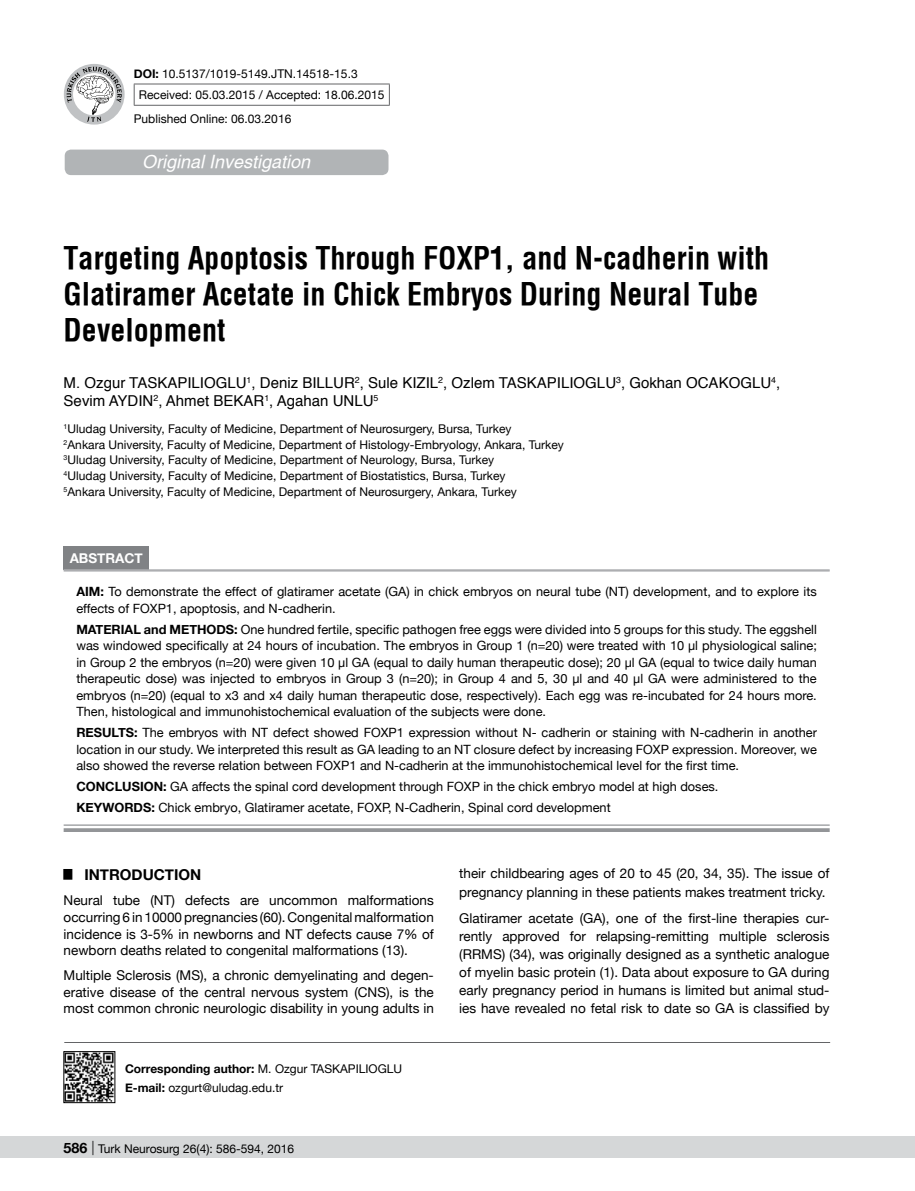
<style>
.page{position:relative;width:915px;height:1191px;background:#fff}
.page>*{position:absolute;margin:0;border:0;box-sizing:border-box;transform-origin:0 0}
.t1{font:700 30px/36px "Helvetica Condens";color:#000}
.t2{font:italic 500 18px "Helvetica";color:#fff}
.t3{font:15px/18px "Helvetica";color:#000}
.t4{font:700 15px "Helvetica Neue";color:#000}
.t5{font:13.5px/18px "Helvetica Neue";color:#000;text-align:justify}
.t6{font:700 13.5px "Helvetica Neue";color:#fff}
.t7{font:12.75px/16.5px "Helvetica Neue";color:#000;text-align:justify}
.t8{font:700 12.75px "Helvetica Neue";color:#000}
.t9{font:12px/15.8px "Helvetica Neue";color:#000}
.s1{font-weight:700}
.s2{font-weight:700;font-size:14.25px}
.s3{font-weight:300;font-size:14.25px}
</style>
<div class="page">
<div style="left:0;top:1136px;width:914px;height:22px;background:#d5d7d8"></div>
<div style="left:65px;top:150px;width:323px;height:25px;background:#b1b4b6;border-radius:6px"></div>
<hr style="left:64px;top:1042px;width:765px;height:1px;background:#636466">
<hr style="left:134px;top:84px;width:255px;height:1px;background:#636466">
<svg style="left:134px;top:84px;width:1px;height:21px"></svg>
<svg style="left:389px;top:84px;width:1px;height:21px"></svg>
<hr style="left:134px;top:105px;width:255px;height:1px;background:#636466">
<div style="left:64px;top:64px;width:60px;height:61px;background:#c0c2c4;border-radius:50%"></div>
<svg style="left:67px;top:67px;width:55px;height:55px"></svg>
<img style="left:66px;top:1053px;width:47px;height:47px">
<div style="left:64px;top:1051px;width:51px;height:51px;border:1px solid #000"></div>
<div style="left:64px;top:546px;width:85px;height:23px;background:#808285"></div>
<svg style="left:64px;top:825px;width:765px;height:1px"></svg>
<hr style="left:64px;top:569px;width:765px;height:1px;background:#939598">
<hr style="left:64px;top:570px;width:765px;height:1px;background:#939598">
<hr style="left:64px;top:824px;width:765px;height:1px;background:#939598">
<svg style="left:64px;top:828px;width:765px;height:4px;background:#999b9e"></svg>
<p class="t9" style="left:139px;top:63px;width:247px;line-height:21.9px;text-indent:-5px"><span class="s1">DOI:</span> 10.5137/1019-5149.JTN.14518-15.3<br>Received: 05.03.2015 / Accepted: 18.06.2015</p>
<p class="t9" style="left:134px;top:111px;width:159px">Published Online: 06.03.2016</p>
<h2 class="t2" style="left:142px;top:151px;width:170px">Original Investigation</h2>
<h1 class="t1" style="left:64px;top:240px;width:706px">Targeting Apoptosis Through Foxp1, and N-cadherin with<br>Glatiramer Acetate in Chick Embryos During Neural Tube<br>Development</h1>
<p class="t3" style="left:64px;top:374px;width:717px">M. Ozgur TASKAPILIOGLU<sup>1</sup>, Deniz BILLUR<sup>2</sup>, Sule KIZIL<sup>2</sup>, Ozlem TASKAPILIOGLU<sup>3</sup>, Gokhan OCAKOGLU<sup>4</sup>,<br>Sevim AYDIN<sup>2</sup>, Ahmet BEKAR<sup>1</sup>, Agahan UNLU<sup>5</sup></p>
<p class="t9" style="left:64px;top:421px;width:501px"><sup>1</sup>Uludag University, Faculty of Medicine, Department of Neurosurgery, Bursa, Turkey<br><sup>2</sup>Ankara University, Faculty of Medicine, Department of Histology-Embryology, Ankara, Turkey <sup>3</sup>Uludag University, Faculty of Medicine, Department of Neurology, Bursa, Turkey<br><sup>4</sup>Uludag University, Faculty of Medicine, Department of Biostatistics, Bursa, Turkey<br><sup>5</sup>Ankara University, Faculty of Medicine, Department of Neurosurgery, Ankara, Turkey</p>
<p class="t6" style="left:70px;top:547px;width:75px">ABSTRACT</p>
<p class="t7" style="left:76px;top:584px;width:741px"><span class="s1">AIM:</span> To demonstrate the effect of glatiramer acetate (GA) in chick embryos on neural tube (NT) development, and to explore its effects of Foxp</p>
<p class="t7" style="left:166px;top:601px;width:171px">1, apoptosis, and N-cadherin.</p>
<p class="t7" style="left:76px;top:621px;width:741px;text-indent:158px"><span class="s1">:</span> One hundred fertile, specific pathogen free eggs were divided into 5 groups for this study. The eggshell was windowed specifically at 24 hours of incubation. The embryos in Group 1 (n=20) were treated with 10 μl physiological saline; in Group 2 the embryos (n=20) were given 10 μl GA (equal to daily human therapeutic dose); 20 μl GA (equal to twice daily human therapeutic dose) was injected to embryos in Group 3 (n=20); in Group 4 and 5, 30 μl and 40 μl GA were administered to the embryos (n=20) (equal to x3 and x4 daily human therapeutic dose, respectively). Each egg was re-incubated for 24 hours more.<br>Then, histological and immunohistochemical evaluation of the subjects were done.</p>
<p class="t8" style="left:76px;top:722px;width:19px">RESULTS</p>
<p class="t8" style="left:76px;top:619px;width:21px">MATER</p>
<p class="t8" style="left:121px;top:619px;width:70px">IAL AND METHODS</p>
<p class="t7" style="left:76px;top:725px;width:741px;text-indent:58px"><span class="s1">:</span> The embryos with NT defect showed FOXP1 expression without N- cadherin or staining with N-cadherin in another location in our study. We interpreted this result as GA leading to an NT closure defect by increasing FOXP expression. Moreover, we also showed the reverse relation between FOXP1 and N-cadherin at the immunohistochemical level for the first time.</p>
<p class="t8" style="left:76px;top:776px;width:20px">CONCLUS</p>
<p class="t7" style="left:140px;top:778px;width:579px"><span class="s1">ION :</span> GA affects the spinal cord development through FOXP in the chick embryo model at high doses.</p>
<p class="t8" style="left:76px;top:797px;width:20px">KEYWORDS</p>
<p class="t7" style="left:151px;top:799px;width:460px"><span class="s1">:</span> Chick embryo, Glatiramer acetate, FOXP, N-Cadherin, Spinal cord development</p>
<p class="t4" style="left:64px;top:863px;width:139px"><sup>█</sup> INTRODUCTION</p>
<p class="t5" style="left:64px;top:893px;width:371px;line-height:16.6px">Neural tube (NT) defects are uncommon malformations occurring 6 in 10000 pregnancies (60). Congenital malformation incidence is 3-5% in newborns and NT defects cause 7% of newborn deaths related to congenital malformations (13).</p>
<p class="t5" style="left:64px;top:968px;width:371px;line-height:16.6px">Multiple Sclerosis (MS), a chronic demyelinating and degen&shy;erative disease of the central nervous system (CNS), is the most common chronic neurologic disability in young adults in</p>
<p class="t9" style="left:125px;top:1060px;width:278px;line-height:18.6px"><span class="s1">CORRESPONDING AUTHOR:</span> M. Ozgur TASKAPILIOGLU<br><span class="s1">E-MAIL:</span> ozgurt@uludag.edu.tr</p>
<p class="t9" style="left:64px;top:1141px;width:232px"><span class="s2">586</span> <span class="s3">|</span> Turk Neurosurg 26(4): 586-594, 2016</p>
<p class="t5" style="left:459px;top:865px;width:371px">their childbearing ages of 20 to 45 (20, 34, 35). The issue of pregnancy planning in these patients makes treatment tricky.</p>
<p class="t5" style="left:459px;top:910px;width:371px">Glatiramer acetate (GA), one of the first-line therapies cur&shy;rently approved for relapsing-remitting multiple sclerosis (RRMS) (34), was originally designed as a synthetic analogue of myelin basic protein (1). Data about exposure to GA during early pregnancy period in humans is limited but animal stud&shy;ies have revealed no fetal risk to date so GA is classified by</p>
</div>
